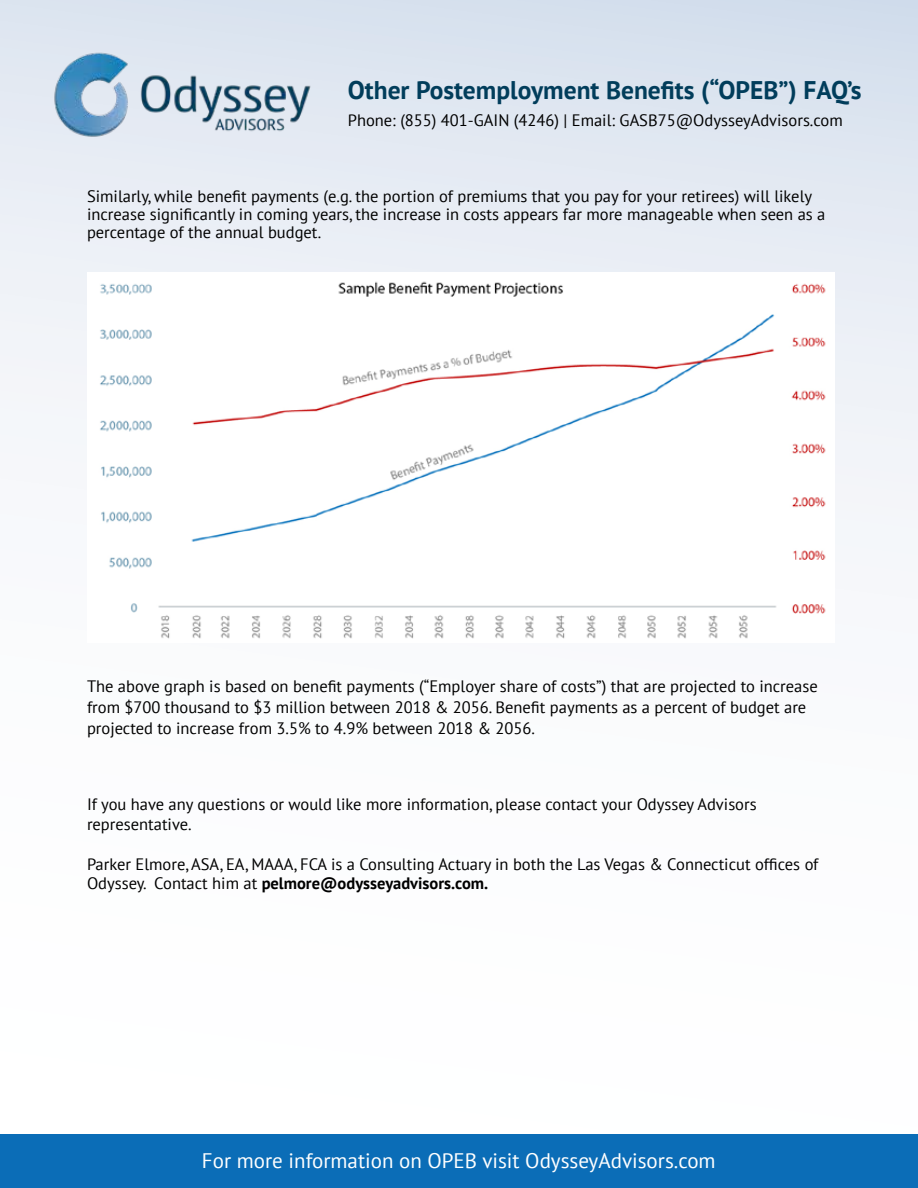
<style>
.page{position:relative;width:918px;height:1188px;background:#fff}
.page>*{position:absolute;margin:0;border:0;box-sizing:border-box;transform-origin:0 0}
.t1{font:700 25.5px "PT Sans";color:#013d5b}
.t2{font:21px "PT Sans";color:#fff}
.t3{font:16.5px/18px "PT Sans";color:#000}
.s1{font-weight:700}
</style>
<div class="page">
<div style="left:0;top:0;width:918px;height:1188px;background:linear-gradient(to bottom,#e0e7f1,#fff)"></div>
<div style="left:0;top:1134px;width:918px;height:53px;background:#0b6db7"></div>
<img style="left:50px;top:48px;width:263px;height:91px">
<img style="left:87px;top:272px;width:747px;height:371px">
<h1 class="t1" style="left:348px;top:73px;width:515px">Other Postemployment Benefits (“OPEB”) FAQ’s</h1>
<p class="t3" style="left:348px;top:111px;width:496px">Phone: (855) 401-GAIN (4246) | Email: GASB75@OdysseyAdvisors.com</p>
<p class="t3" style="left:87px;top:187px;width:740px">Similarly, while benefit payments (e.g. the portion of premiums that you pay for your retirees) will likely increase significantly in coming years, the increase in costs appears far more manageable when seen as a percentage of the annual budget.</p>
<p class="t3" style="left:87px;top:675px;width:732px;line-height:21px">The above graph is based on benefit payments (“Employer share of costs”) that are projected to increase from $700 thousand to $3 million between 2018 &amp; 2056. Benefit payments as a percent of budget are projected to increase from 3.5% to 4.9% between 2018 &amp; 2056.</p>
<p class="t3" style="left:87px;top:794px;width:671px;line-height:19.8px">If you have any questions or would like more information, please contact your Odyssey Advisors representative.</p>
<p class="t3" style="left:87px;top:853px;width:733px;line-height:19.8px">Parker Elmore, ASA, EA, MAAA, FCA is a Consulting Actuary in both the Las Vegas &amp; Connecticut offices of<br>Odyssey. Contact him at <span class="s1">pelmore@odysseyadvisors.com.</span></p>
<p class="t2" style="left:202px;top:1147px;width:515px">For more information on OPEB visit OdysseyAdvisors.com</p>
</div>
